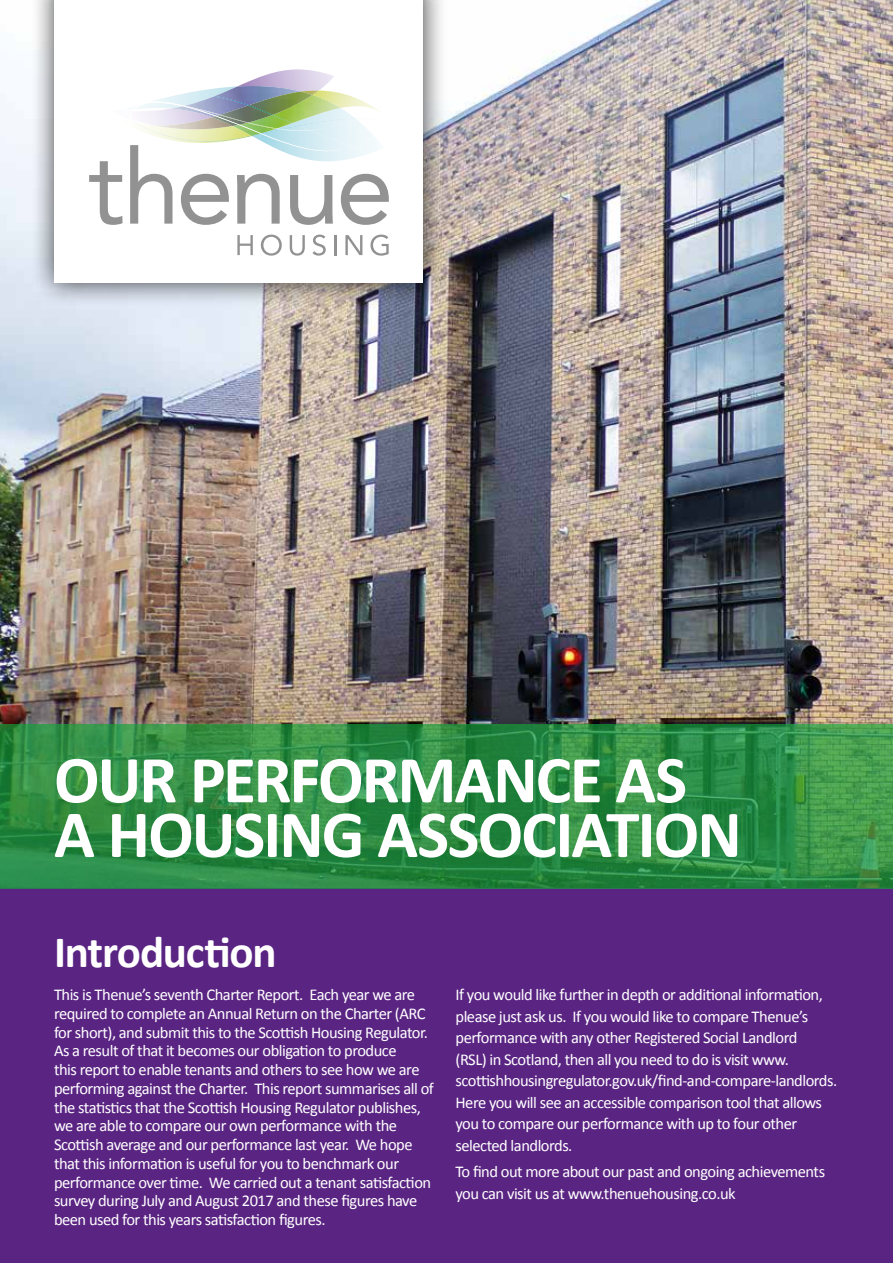
<style>
.page{position:relative;width:893px;height:1263px;background:#fff}
.page>*{position:absolute;margin:0;border:0;box-sizing:border-box;transform-origin:0 0}
.t1{font:700 67.5px/54.6px "Calibri";letter-spacing:-.03em;color:#fff}
.t2{font:700 45px "Calibri";letter-spacing:-.025em;color:#fff}
.t3{font:16.5px/18.8px "Calibri";letter-spacing:-.03em;color:#fff}
</style>
<div class="page">
<img style="left:0;top:0;width:893px;height:724px">
<div style="left:0;top:889px;width:893px;height:374px;background:#5a2483"></div>
<div style="left:30px;top:0;width:418px;height:307px;background:#000;opacity:.75"></div>
<div style="left:55px;top:0;width:368px;height:283px;background:#fff"></div>
<svg style="left:237px;top:235px;width:16px;height:20px"></svg>
<svg style="left:261px;top:235px;width:21px;height:21px"></svg>
<svg style="left:290px;top:235px;width:15px;height:21px"></svg>
<svg style="left:312px;top:235px;width:14px;height:21px"></svg>
<hr style="left:334px;top:235px;width:2px;height:20px;background:#929292">
<svg style="left:345px;top:235px;width:17px;height:20px"></svg>
<svg style="left:370px;top:235px;width:19px;height:21px"></svg>
<svg style="left:89px;top:69px;width:300px;height:156px"></svg>
<svg style="left:0;top:724px;width:893px;height:165px;background:#2e8c44"></svg>
<h1 class="t1" style="left:54px;top:752px;width:689px">OUR PERFORMANCE AS<br>A HOUSING ASSOCIATION</h1>
<h2 class="t2" style="left:54px;top:923px;width:224px">Introduction</h2>
<p class="t3" style="left:54px;top:985px;width:381px">This is Thenue’s seventh Charter Report. Each year we are required to complete an Annual Return on the Charter (ARC for short), and submit this to the Scottish Housing Regulator.<br>As a result of that it becomes our obligation to produce<br>this report to enable tenants and others to see how we are performing against the Charter. This report summarises all of the statistics that the Scottish Housing Regulator publishes, we are able to compare our own performance with the Scottish average and our performance last year. We hope that this information is useful for you to benchmark our performance over time. We carried out a tenant satisfaction survey during July and August 2017 and these figures have been used for this years satisfaction figures.</p>
<p class="t3" style="left:455px;top:984px;width:383px;line-height:21.6px">If you would like further in depth or additional information, please just ask us. If you would like to compare Thenue’s performance with any other Registered Social Landlord<br>(RSL) in Scotland, then all you need to do is visit www. scottishhousingregulator.gov.uk/find-and-compare-landlords.<br>Here you will see an accessible comparison tool that allows you to compare our performance with up to four other selected landlords.</p>
<p class="t3" style="left:455px;top:1161px;width:371px;line-height:21.6px">To find out more about our past and ongoing achievements you can visit us at www.thenuehousing.co.uk</p>
</div>
